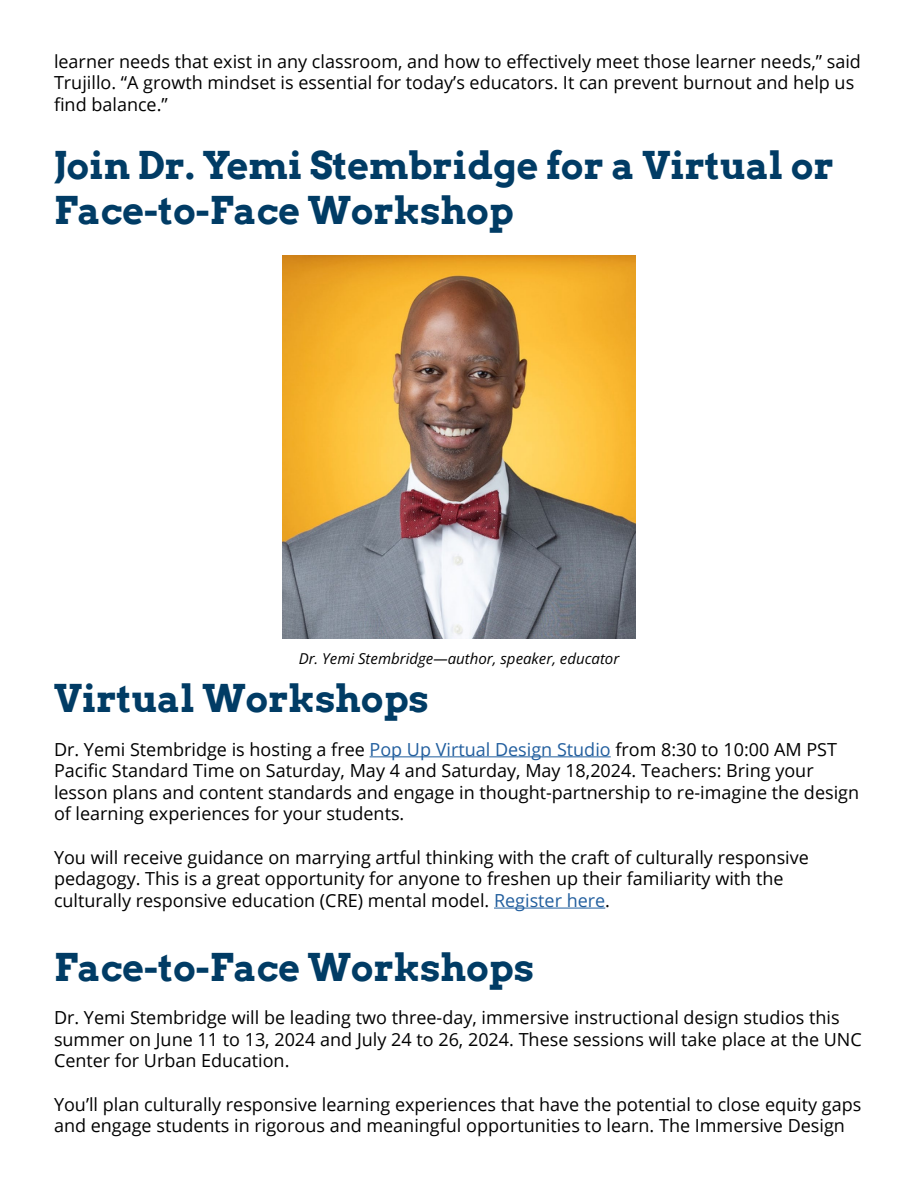
<style>
.page{position:relative;width:918px;height:1188px;background:#fff}
.page>*{position:absolute;margin:0;border:0;box-sizing:border-box;transform-origin:0 0}
.t1{font:700 37.5px/45px "Arvo";color:#013c65}
.t2{font:18px/21.6px "Open Sans";color:#000}
.t3{font:italic 15px "Open Sans";color:#000}
.s1{color:#215e9e}
</style>
<div class="page">
<img style="left:283px;top:255px;width:352px;height:384px">
<hr style="left:370px;top:756px;width:241px;height:1px;background:#215e9e">
<hr style="left:494px;top:908px;width:111px;height:1px;background:#215e9e">
<p class="t2" style="left:54px;top:50px;width:809px">learner needs that exist in any classroom, and how to effectively meet those learner needs,” said<br>Trujillo. “A growth mindset is essential for today’s educators. It can prevent burnout and help us find balance.”</p>
<h1 class="t1" style="left:54px;top:143px;width:782px">Join Dr. Yemi Stembridge for a Virtual or<br>Face-to-Face Workshop</h1>
<p class="t3" style="left:299px;top:648px;width:322px">Dr. Yemi Stembridge—author, speaker, educator</p>
<h1 class="t1" style="left:54px;top:676px;width:376px">Virtual Workshops</h1>
<p class="t2" style="left:54px;top:738px;width:807px">Dr. Yemi Stembridge is hosting a free <span class="s1">Pop Up Virtual Design Studio</span> from 8:30 to 10:00 AM PST Pacific Standard Time on Saturday, May 4 and Saturday, May 18,2024. Teachers: Bring your lesson plans and content standards and engage in thought-partnership to re-imagine the design of learning experiences for your students.</p>
<p class="t2" style="left:54px;top:846px;width:756px">You will receive guidance on marrying artful thinking with the craft of culturally responsive pedagogy. This is a great opportunity for anyone to freshen up their familiarity with the culturally responsive education (CRE) mental model. <span class="s1">Register here</span>.</p>
<h1 class="t1" style="left:54px;top:945px;width:482px">Face-to-Face Workshops</h1>
<p class="t2" style="left:54px;top:1006px;width:809px">Dr. Yemi Stembridge will be leading two three-day, immersive instructional design studios this summer on June 11 to 13, 2024 and July 24 to 26, 2024. These sessions will take place at the UNC<br>Center for Urban Education.</p>
<p class="t2" style="left:54px;top:1093px;width:809px">You’ll plan culturally responsive learning experiences that have the potential to close equity gaps and engage students in rigorous and meaningful opportunities to learn. The Immersive Design</p>
</div>
